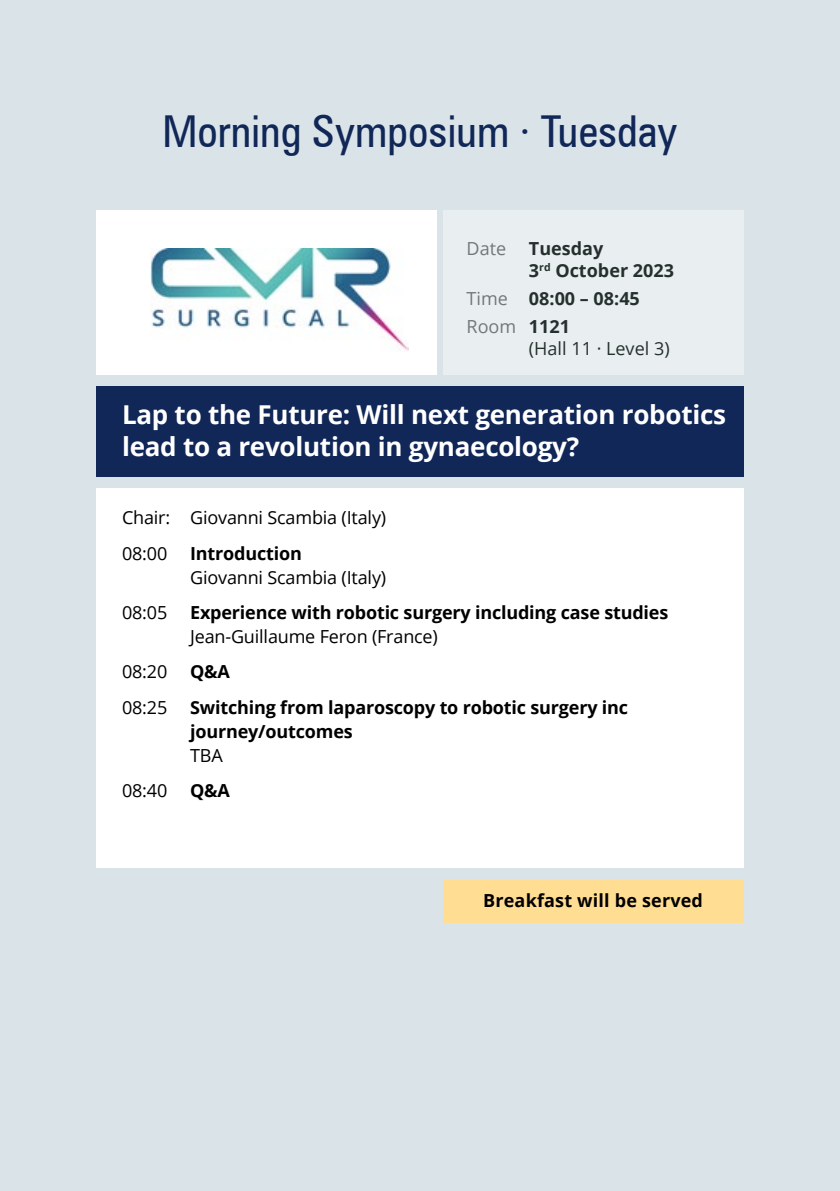
<style>
.page{position:relative;width:840px;height:1191px;background:#fff}
.page>*{position:absolute;margin:0;border:0;box-sizing:border-box;transform-origin:0 0}
.t1{font:condensed 44px "Zurich BT";color:#102757}
.t2{font:700 26px/32px "Open Sans";letter-spacing:-.01em;color:#fff}
.t3{font:700 18px/24px "Open Sans";letter-spacing:-.01em;color:#000}
.t4{font:18px/35.4px "Open Sans";letter-spacing:-.01em;color:#000}
.t5{font:700 18px/22px "Open Sans";color:#25302d}
.t6{font:700 18px "Open Sans";letter-spacing:.01em;color:#000}
.t7{font:18px "Open Sans";color:#25302d}
.t8{font:18px "Open Sans";color:#727777}
.s1{font-weight:400;color:#727777}
</style>
<div class="page">
<div style="left:0;top:0;width:839px;height:1191px;background:#dae3e8"></div>
<div style="left:96px;top:210px;width:341px;height:164px;background:#fff"></div>
<img style="left:150px;top:248px;width:258px;height:103px">
<div style="left:442px;top:210px;width:301px;height:164px;background:#e9eef1"></div>
<div style="left:96px;top:488px;width:647px;height:379px;background:#fff"></div>
<div style="left:96px;top:386px;width:647px;height:90px;background:#102757"></div>
<div style="left:442px;top:880px;width:301px;height:43px;background:#ffdd93"></div>
<h1 class="t1" style="left:162px;top:104px;width:516px">Morning Symposium · Tuesday</h1>
<p class="t8" style="left:466px;top:236px;width:41px">Date</p>
<p class="t5" style="left:528px;top:237px;width:146px">Tuesday<br>3<sup>rd</sup> October 2023</p>
<p class="t5" style="left:466px;top:284px;width:175px;line-height:27.6px"><span class="s1">Time</span> 08:00 – 08:45<br><span class="s1">Room</span> 1121</p>
<p class="t7" style="left:528px;top:336px;width:142px">(Hall 11 · Level 3)</p>
<h2 class="t2" style="left:122px;top:397px;width:605px">Lap to the Future: Will next generation robotics lead to a revolution in gynaecology?</h2>
<p class="t4" style="left:122px;top:499px;width:265px">Chair: Giovanni Scambia (Italy)<br>08:00</p>
<p class="t3" style="left:190px;top:540px;width:113px">Introduction</p>
<p class="t4" style="left:190px;top:559px;width:197px">Giovanni Scambia (Italy)</p>
<p class="t4" style="left:122px;top:594px;width:47px">08:05</p>
<p class="t3" style="left:190px;top:600px;width:479px">Experience with robotic surgery including case studies</p>
<p class="t4" style="left:190px;top:618px;width:249px">Jean-Guillaume Feron (France)</p>
<p class="t4" style="left:122px;top:653px;width:47px">08:20</p>
<p class="t3" style="left:190px;top:659px;width:41px">Q&amp;A</p>
<p class="t4" style="left:122px;top:689px;width:47px">08:25</p>
<p class="t3" style="left:190px;top:694px;width:439px">Switching from laparoscopy to robotic surgery inc journey/outcomes</p>
<p class="t4" style="left:190px;top:737px;width:34px">TBA</p>
<p class="t4" style="left:122px;top:772px;width:47px">08:40</p>
<p class="t3" style="left:190px;top:778px;width:41px">Q&amp;A</p>
<p class="t6" style="left:483px;top:887px;width:221px">Breakfast will be served</p>
</div>
